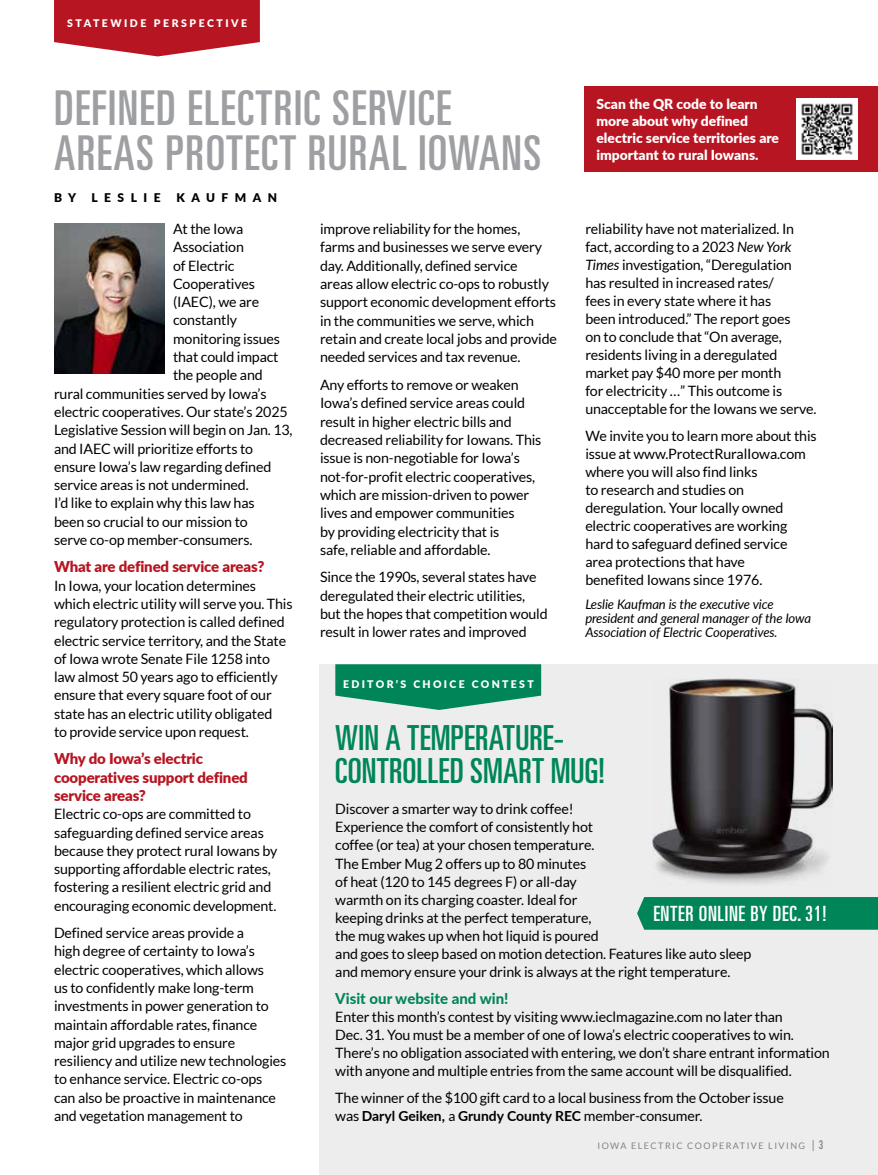
<style>
.page{position:relative;width:878px;height:1175px;background:#fff}
.page>*{position:absolute;margin:0;border:0;box-sizing:border-box;transform-origin:0 0}
.t1{font:ultra-condensed 48px/45px "Univers";letter-spacing:.03em;color:#9d9fa2}
.t2{font:ultra-condensed 34.5px/33px "Univers";letter-spacing:.005em;color:#008559}
.t3{font:ultra-condensed 21px "Univers";letter-spacing:.03em;color:#fff}
.t4{font:900 15px/18.3px "Lato";letter-spacing:-.01em;color:#b71521}
.t5{font:800 15px "Lato";color:#008559}
.t6{font:14.25px/18.3px "Lato";letter-spacing:-.01em;color:#000}
.t7{font:900 13.8px/17px "Lato";color:#fff}
.t8{font:700 13.8px "Lato";color:#000}
.t9{font:italic 13.2px/14.2px "Lato";letter-spacing:-.01em;color:#000}
.t10{font:900 12px "Lato";letter-spacing:.54em;color:#000}
.t11{font:900 10.5px "Lato";letter-spacing:.22em;color:#fff}
.t12{font:900 10.5px "Lato";letter-spacing:.24em;color:#fff}
.t13{font:9px "Lato";letter-spacing:.16em;color:#808285}
.s1{font-style:italic}
.s2{font-weight:400;font-size:14.25px}
.s3{font-weight:400}
.s4{font-size:12px}
.s5{font-family:"Univers";font-stretch:ultra-condensed;font-size:12px}
</style>
<div class="page">
<div style="left:320px;top:664px;width:558px;height:510px;background:#ededee"></div>
<svg style="left:335px;top:664px;width:206px;height:46px;background:#269671"></svg>
<svg style="left:54px;top:0;width:206px;height:56px;background:#bf313b"></svg>
<img style="left:54px;top:223px;width:110px;height:151px">
<img style="left:652px;top:678px;width:180px;height:206px">
<div style="left:637px;top:897px;width:241px;height:32px;background:#008559"></div>
<div style="left:584px;top:86px;width:294px;height:86px;background:#b71521"></div>
<img style="left:796px;top:98px;width:61px;height:61px">
<p class="t12" style="left:67px;top:15px;width:181px">STATEWIDE PERSPECTIVE</p>
<h1 class="t1" style="left:54px;top:85px;width:488px">DEFINED ELECTRIC SERVICE<br>AREAS PROTECT RURAL IOWANS</h1>
<p class="t10" style="left:54px;top:189px;width:24px">B Y</p>
<p class="t10" style="left:91px;top:189px;width:71px">LESLIE</p>
<p class="t10" style="left:176px;top:189px;width:102px">KAUFMAN</p>
<p class="t7" style="left:596px;top:95px;width:184px">Scan the QR code to learn more about why defined electric service territories are important to rural Iowans.</p>
<p class="t6" style="left:173px;top:220px;width:72px">At the Iowa</p>
<p class="t6" style="left:173px;top:238px;width:72px">Association</p>
<p class="t6" style="left:173px;top:256px;width:63px">of Electric</p>
<p class="t6" style="left:173px;top:274px;width:83px">Cooperatives</p>
<p class="t6" style="left:173px;top:293px;width:88px">(IAEC), we are</p>
<p class="t6" style="left:173px;top:311px;width:66px">constantly</p>
<p class="t6" style="left:173px;top:329px;width:109px">monitoring issues</p>
<p class="t6" style="left:173px;top:348px;width:107px">that could impact</p>
<p class="t6" style="left:173px;top:366px;width:91px">the people and</p>
<p class="t6" style="left:54px;top:384px;width:214px">rural communities served by Iowa’s</p>
<p class="t6" style="left:54px;top:402px;width:235px">electric cooperatives. Our state’s 2025</p>
<p class="t6" style="left:54px;top:421px;width:240px">Legislative Session will begin on Jan. 13,</p>
<p class="t6" style="left:54px;top:439px;width:201px">and IAEC will prioritize efforts to</p>
<p class="t6" style="left:54px;top:457px;width:219px">ensure Iowa’s law regarding defined</p>
<p class="t6" style="left:54px;top:475px;width:196px">service areas is not undermined.</p>
<p class="t6" style="left:54px;top:494px;width:202px">I’d like to explain why this law has</p>
<p class="t6" style="left:54px;top:512px;width:195px">been so crucial to our mission to</p>
<p class="t6" style="left:54px;top:530px;width:200px">serve co-op member-consumers.</p>
<p class="t4" style="left:54px;top:557px;width:212px">What are defined service areas?</p>
<p class="t6" style="left:54px;top:576px;width:240px">In Iowa, your location determines which electric utility will serve you. This regulatory protection is called defined electric service territory, and the State of Iowa wrote Senate File 1258 into law almost 50 years ago to efficiently ensure that every square foot of our state has an electric utility obligated<br>to provide service upon request.</p>
<p class="t4" style="left:54px;top:749px;width:195px">Why do Iowa’s electric cooperatives support defined service areas?</p>
<p class="t6" style="left:54px;top:804px;width:225px">Electric co-ops are committed to safeguarding defined service areas because they protect rural Iowans by supporting affordable electric rates, fostering a resilient electric grid and encouraging economic development.</p>
<p class="t6" style="left:54px;top:923px;width:234px">Defined service areas provide a<br>high degree of certainty to Iowa’s electric cooperatives, which allows<br>us to confidently make long-term investments in power generation to maintain affordable rates, finance major grid upgrades to ensure resiliency and utilize new technologies to enhance service. Electric co-ops can also be proactive in maintenance and vegetation management to</p>
<p class="t6" style="left:320px;top:220px;width:238px">improve reliability for the homes, farms and businesses we serve every day. Additionally, defined service<br>areas allow electric co-ops to robustly support economic development efforts in the communities we serve, which retain and create local jobs and provide needed services and tax revenue.</p>
<p class="t6" style="left:320px;top:375px;width:223px">Any efforts to remove or weaken Iowa’s defined service areas could result in higher electric bills and decreased reliability for Iowans. This issue is non-negotiable for Iowa’s not-for-profit electric cooperatives, which are mission-driven to power lives and empower communities<br>by providing electricity that is<br>safe, reliable and affordable.</p>
<p class="t6" style="left:320px;top:568px;width:229px">Since the 1990s, several states have deregulated their electric utilities, but the hopes that competition would result in lower rates and improved</p>
<p class="t11" style="left:343px;top:676px;width:192px">EDITOR’S CHOICE CONTEST</p>
<p class="t6" style="left:585px;top:220px;width:233px">reliability have not materialized. In fact, according to a 2023 <span class="s1">New York Times</span> investigation, “Deregulation has resulted in increased rates/<br>fees in every state where it has<br>been introduced.” The report goes<br>on to conclude that “On average, residents living in a deregulated market pay $40 more per month<br>for electricity …” This outcome is unacceptable for the Iowans we serve.</p>
<p class="t6" style="left:585px;top:427px;width:233px">We invite you to learn more about this issue at www.ProtectRuralIowa.com where you will also find links<br>to research and studies on deregulation. Your locally owned electric cooperatives are working hard to safeguard defined service area protections that have<br>benefited Iowans since 1976.</p>
<p class="t9" style="left:585px;top:596px;width:227px">Leslie Kaufman is the executive vice president and general manager of the Iowa<br>Association of Electric Cooperatives.</p>
<h2 class="t2" style="left:335px;top:721px;width:272px">WIN A TEMPERATURE-<br>CONTROLLED SMART MUG!</h2>
<p class="t6" style="left:335px;top:800px;width:417px">Discover a smarter way to drink coffee!<br>Experience the comfort of consistently hot<br>coffee (or tea) at your chosen temperature.<br>The Ember Mug 2 offers up to 80 minutes<br>of heat (120 to 145 degrees F) or all-day<br>warmth on its charging coaster. Ideal for<br>keeping drinks at the perfect temperature,<br>the mug wakes up when hot liquid is poured<br>and goes to sleep based on motion detection. Features like auto sleep and memory ensure your drink is always at the right temperature.</p>
<p class="t5" style="left:335px;top:987px;width:175px">Visit our website and win!</p>
<p class="t6" style="left:335px;top:1007px;width:496px">Enter this month’s contest by visiting www.ieclmagazine.com no later than<br>Dec. 31. You must be a member of one of Iowa’s electric cooperatives to win.<br>There’s no obligation associated with entering, we don’t share entrant information with anyone and multiple entries from the same account will be disqualified.</p>
<p class="t6" style="left:335px;top:1088px;width:450px">The winner of the $100 gift card to a local business from the October issue</p>
<p class="t8" style="left:335px;top:1105px;width:368px"><span class="s2">was</span> Daryl Geiken, <span class="s3">a</span> Grundy County REC <span class="s2">member-consumer.</span></p>
<h3 class="t3" style="left:653px;top:902px;width:175px">ENTER ONLINE BY DEC. 31!</h3>
<p class="t13" style="left:597px;top:1141px;width:227px">IOWA ELECTRIC COOPERATIVE LIVING <span class="s4">|</span> <span class="s5">3</span></p>
</div>
